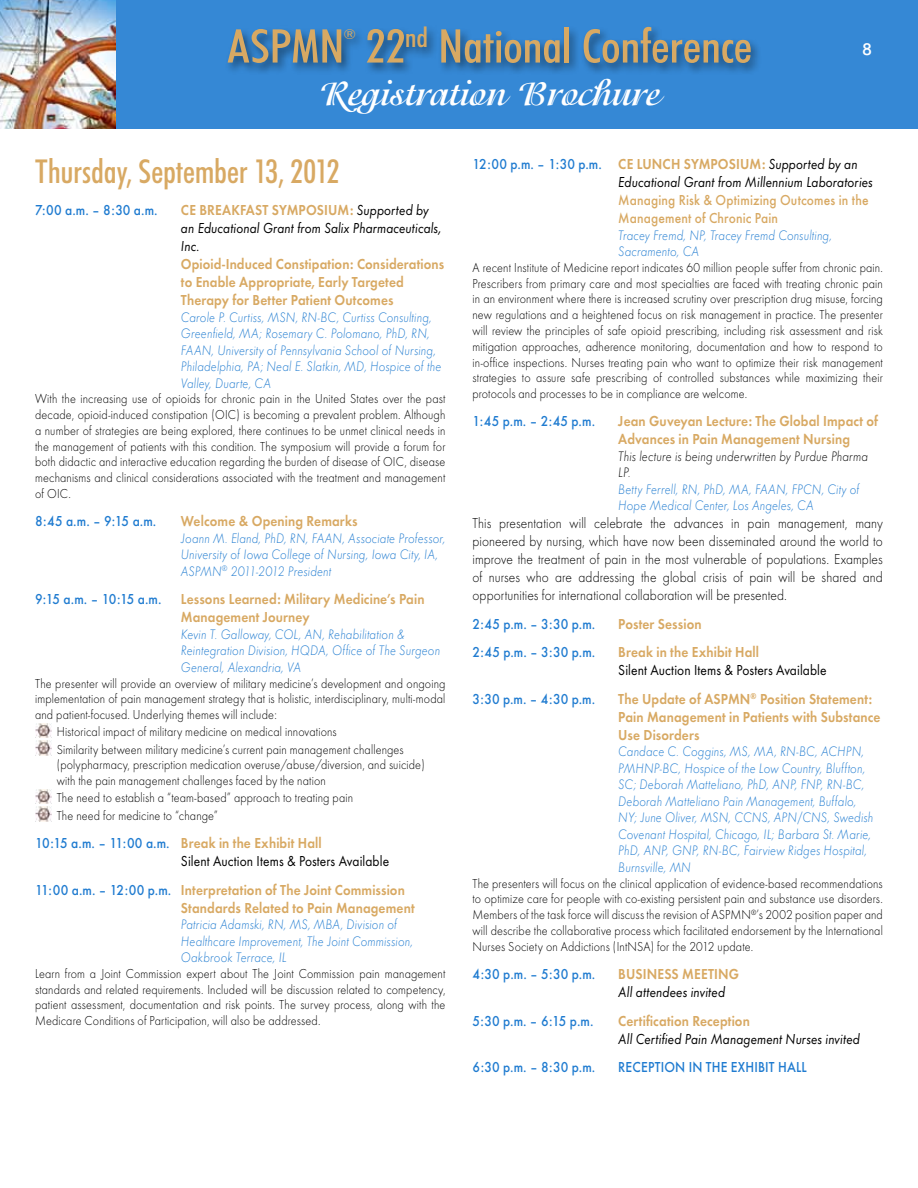
<style>
.page{position:relative;width:918px;height:1188px;background:#fff}
.page>*{position:absolute;margin:0;border:0;box-sizing:border-box;transform-origin:0 0}
.t1{font:500 condensed 46.5px "Futura BT";letter-spacing:-.01em;color:#d8a963;scale:1.1 1}
.t2{font:700 36px "Isadora";color:#fff}
.t3{font:500 condensed 33px "Futura BT";letter-spacing:-.005em;color:#d8a963}
.t4{font:500 16.5px "Futura BT";color:#fff}
.t5{font:600 15px/18px "Futura T";letter-spacing:.01em;color:#d8a963;scale:.9 1}
.t6{font:300 15px/18px "Futura T";letter-spacing:.005em;color:#000;text-align:justify;scale:.9 1}
.t7{font:italic 15px/18px "Futura T";letter-spacing:.005em;color:#000;scale:.9 1}
.t8{font:500 15px "Futura T";letter-spacing:.01em;color:#1f7bd0;scale:.9 1}
.t9{font:15px/18px "Futura T";letter-spacing:.005em;color:#000;scale:.9 1}
.t10{font:500 15px/18px "Futura T";letter-spacing:.01em;color:#d8a963;scale:.9 1}
.t11{font:italic 300 14.25px/16.5px "Futura T";letter-spacing:.01em;color:#1f7bd0;scale:.9 1}
.t12{font:italic 300 14.25px/16.5px "Futura T";letter-spacing:.005em;color:#000;scale:.9 1}
.t13{font:500 condensed 13.8px "Futura BT";color:#d8a963;scale:1.1 1}
.t14{font:300 13.5px/15.8px "Futura T";letter-spacing:.01em;color:#000;text-align:justify;scale:.9 1}
.s1{font-weight:600;font-style:normal;color:#d8a963}
.s2{font-weight:500;color:#1f7bd0}
.s3{font-weight:600;color:#d8a963}
.s4{font-weight:500;font-style:normal;color:#1f7bd0}
</style>
<div class="page">
<div style="left:0;top:0;width:918px;height:129px;background:#3588d5"></div>
<div style="left:224px;top:24px;width:538px;height:52px;background:#000;opacity:.5"></div>
<img style="left:0;top:0;width:116px;height:129px">
<img style="left:35px;top:723px;width:16px;height:15px">
<img style="left:35px;top:740px;width:16px;height:15px">
<img style="left:35px;top:789px;width:16px;height:15px">
<img style="left:35px;top:806px;width:16px;height:15px">
<h1 class="t1" style="left:227px;top:18px;width:108px">ASPMN</h1>
<p class="t13" style="left:343px;top:26px;width:13px">®</p>
<h1 class="t1" style="left:366px;top:18px;width:353px">22<sup>nd</sup> National Conference</h1>
<h2 class="t2" style="left:319px;top:73px;width:342px">Registration Brochure</h2>
<p class="t4" style="left:862px;top:39px;width:11px">8</p>
<h3 class="t3" style="left:35px;top:151px;width:306px">Thursday, September 13, 2012</h3>
<p class="t8" style="left:35px;top:201px;width:138px">7:00 a.m. – 8:30 a.m.</p>
<p class="t7" style="left:181px;top:201px;width:291px"><span class="s1">CE BREAKFAST SYMPOSIUM:</span> Supported by an Educational Grant from Salix Pharmaceuticals,<br>Inc.</p>
<p class="t5" style="left:181px;top:255px;width:294px">Opioid-Induced Constipation: Considerations to Enable Appropriate, Early Targeted<br>Therapy for Better Patient Outcomes</p>
<p class="t11" style="left:181px;top:309px;width:291px">Carole P. Curtiss, MSN, RN-BC, Curtiss Consulting, Greenfield, MA; Rosemary C. Polomano, PhD, RN, FAAN, University of Pennsylvania School of Nursing, Philadelphia, PA; Neal E. Slatkin, MD, Hospice of the Valley, Duarte, CA</p>
<p class="t14" style="left:35px;top:391px;width:458px">With the increasing use of opioids for chronic pain in the United States over the past decade, opioid-induced constipation (OIC) is becoming a prevalent problem. Although a number of strategies are being explored, there continues to be unmet clinical needs in the management of patients with this condition. The symposium will provide a forum for both didactic and interactive education regarding the burden of disease of OIC, disease mechanisms and clinical considerations associated with the treatment and management of OIC.</p>
<p class="t8" style="left:35px;top:513px;width:136px">8:45 a.m. – 9:15 a.m.</p>
<p class="t5" style="left:181px;top:512px;width:198px">Welcome &amp; Opening Remarks</p>
<p class="t11" style="left:181px;top:530px;width:295px">Joann M. Eland, PhD, RN, FAAN, Associate Professor,<br>University of Iowa College of Nursing, Iowa City, IA,<br>ASPMN<sup>®</sup> 2011-2012 President</p>
<p class="t8" style="left:35px;top:591px;width:142px">9:15 a.m. – 10:15 a.m.</p>
<p class="t5" style="left:181px;top:590px;width:272px">Lessons Learned: Military Medicine’s Pain<br>Management Journey</p>
<p class="t11" style="left:181px;top:626px;width:290px">Kevin T. Galloway, COL, AN, Rehabilitation &amp;<br>Reintegration Division, HQDA, Office of The Surgeon<br>General, Alexandria, VA</p>
<p class="t14" style="left:35px;top:675px;width:457px">The presenter will provide an overview of military medicine’s development and ongoing implementation of pain management strategy that is holistic, interdisciplinary, multi-modal and patient-focused. Underlying themes will include:</p>
<p class="t14" style="left:57px;top:723px;width:387px;line-height:17.2px">Historical impact of military medicine on medical innovations<br>Similarity between military medicine’s current pain management challenges</p>
<p class="t14" style="left:57px;top:757px;width:411px">(polypharmacy, prescription medication overuse/abuse/diversion, and suicide) with the pain management challenges faced by the nation</p>
<p class="t14" style="left:57px;top:789px;width:331px;line-height:17.2px">The need to establish a “team-based” approach to treating pain<br>The need for medicine to “change”</p>
<p class="t9" style="left:181px;top:834px;width:233px;text-indent:-146px"><span class="s2">10:15 a.m. – 11:00 a.m.</span> <span class="s3">Break in the Exhibit Hall<br></span>Silent Auction Items &amp; Posters Available</p>
<p class="t5" style="left:181px;top:880px;width:261px;text-indent:-146px"><span class="s2">11:00 a.m. – 12:00 p.m.</span> Interpretation of The Joint Commission<br>Standards Related to Pain Management</p>
<p class="t11" style="left:181px;top:916px;width:259px">Patricia Adamski, RN, MS, MBA, Division of<br>Healthcare Improvement, The Joint Commission,<br>Oakbrook Terrace, IL</p>
<p class="t14" style="left:35px;top:965px;width:458px">Learn from a Joint Commission expert about The Joint Commission pain management standards and related requirements. Included will be discussion related to competency, patient assessment, documentation and risk points. The survey process, along with the Medicare Conditions of Participation, will also be addressed.</p>
<p class="t7" style="left:618px;top:155px;width:284px;text-indent:-146px"><span class="s4">12:00 p.m. – 1:30 p.m.</span> <span class="s1">CE LUNCH SYMPOSIUM:</span> Supported by an<br>Educational Grant from Millennium Laboratories</p>
<p class="t10" style="left:618px;top:191px;width:280px">Managing Risk &amp; Optimizing Outcomes in the<br>Management of Chronic Pain</p>
<p class="t11" style="left:618px;top:227px;width:239px">Tracey Fremd, NP, Tracey Fremd Consulting,<br>Sacramento, CA</p>
<p class="t14" style="left:472px;top:260px;width:458px">A recent Institute of Medicine report indicates 60 million people suffer from chronic pain.<br>Prescribers from primary care and most specialties are faced with treating chronic pain in an environment where there is increased scrutiny over prescription drug misuse, forcing new regulations and a heightened focus on risk management in practice. The presenter will review the principles of safe opioid prescribing, including risk assessment and risk mitigation approaches, adherence monitoring, documentation and how to respond to in-office inspections. Nurses treating pain who want to optimize their risk management strategies to assure safe prescribing of controlled substances while maximizing their protocols and processes to be in compliance are welcome.</p>
<p class="t8" style="left:472px;top:413px;width:138px">1:45 p.m. – 2:45 p.m.</p>
<p class="t5" style="left:618px;top:412px;width:290px">Jean Guveyan Lecture: The Global Impact of<br>Advances in Pain Management Nursing</p>
<p class="t12" style="left:618px;top:448px;width:279px">This lecture is being underwritten by Purdue Pharma<br>LP.</p>
<p class="t11" style="left:618px;top:481px;width:270px">Betty Ferrell, RN, PhD, MA, FAAN, FPCN, City of<br>Hope Medical Center, Los Angeles, CA</p>
<p class="t6" style="left:472px;top:514px;width:458px">This presentation will celebrate the advances in pain management, many pioneered by nursing, which have now been disseminated around the world to improve the treatment of pain in the most vulnerable of populations. Examples of nurses who are addressing the global crisis of pain will be shared and opportunities for international collaboration will be presented.</p>
<p class="t8" style="left:472px;top:615px;width:138px">2:45 p.m. – 3:30 p.m.</p>
<p class="t5" style="left:618px;top:615px;width:94px">Poster Session</p>
<p class="t8" style="left:472px;top:644px;width:138px">2:45 p.m. – 3:30 p.m.</p>
<p class="t5" style="left:618px;top:643px;width:158px">Break in the Exhibit Hall</p>
<p class="t9" style="left:618px;top:661px;width:233px">Silent Auction Items &amp; Posters Available</p>
<p class="t8" style="left:472px;top:690px;width:138px">3:30 p.m. – 4:30 p.m.</p>
<p class="t5" style="left:618px;top:690px;width:293px">The Update of ASPMN<sup>®</sup> Position Statement:<br>Pain Management in Patients with Substance<br>Use Disorders</p>
<p class="t11" style="left:618px;top:743px;width:285px">Candace C. Coggins, MS, MA, RN-BC, ACHPN, PMHNP-BC, Hospice of the Low Country, Bluffton, SC; Deborah Matteliano, PhD, ANP, FNP, RN-BC, Deborah Matteliano Pain Management, Buffalo, NY; June Oliver, MSN, CCNS, APN/CNS, Swedish Covenant Hospital, Chicago, IL; Barbara St. Marie, PhD, ANP, GNP, RN-BC, Fairview Ridges Hospital, Burnsville, MN</p>
<p class="t14" style="left:472px;top:875px;width:458px">The presenters will focus on the clinical application of evidence-based recommendations to optimize care for people with co-existing persistent pain and substance use disorders.<br>Members of the task force will discuss the revision of ASPMN<sup>®</sup>’s 2002 position paper and will describe the collaborative process which facilitated endorsement by the International Nurses Society on Addictions (IntNSA) for the 2012 update.</p>
<p class="t8" style="left:472px;top:965px;width:138px">4:30 p.m. – 5:30 p.m.</p>
<p class="t5" style="left:618px;top:965px;width:136px">BUSINESS MEETING</p>
<p class="t7" style="left:618px;top:983px;width:120px">All attendees invited</p>
<p class="t8" style="left:472px;top:1012px;width:136px">5:30 p.m. – 6:15 p.m.</p>
<p class="t5" style="left:618px;top:1012px;width:148px">Certification Reception</p>
<p class="t7" style="left:618px;top:1030px;width:270px">All Certified Pain Management Nurses invited</p>
<p class="t8" style="left:472px;top:1058px;width:138px">6:30 p.m. – 8:30 p.m.</p>
<p class="t8" style="left:618px;top:1058px;width:211px">RECEPTION IN THE EXHIBIT HALL</p>
</div>
